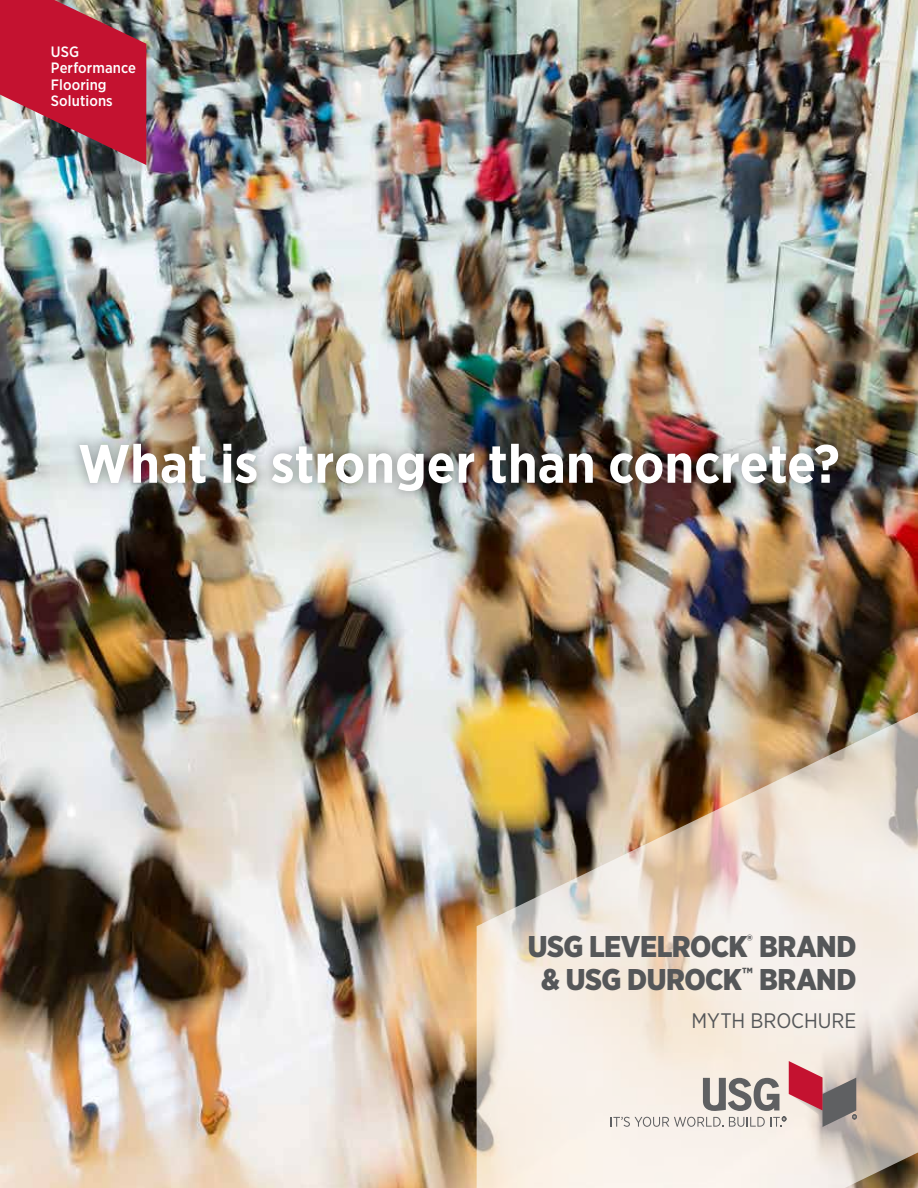
<style>
.page{position:relative;width:918px;height:1188px;background:#fff}
.page>*{position:absolute;margin:0;border:0;box-sizing:border-box;transform-origin:0 0}
.t1{font:700 54px "Gotham Narrow";color:#fff}
.t2{font:900 30px/33px "Gotham Narrow";letter-spacing:-.02em;color:#555759;text-align:center}
.t3{font:21px "Gotham Narrow";color:#555759}
.t4{font:500 15px/16.5px "Gotham Narrow";letter-spacing:.01em;color:#fff}
</style>
<div class="page">
<img style="left:0;top:0;width:918px;height:1188px">
<img style="left:477px;top:710px;width:441px;height:478px">
<div style="left:67px;top:431px;width:784px;height:72px;background:#000;opacity:.3"></div>
<svg style="left:611px;top:1061px;width:245px;height:66px;background:#d4c1bd"></svg>
<svg style="left:0;top:0;width:146px;height:165px;background:#b43a4e"></svg>
<p class="t4" style="left:51px;top:43px;width:87px">USG<br>Performance<br>Flooring<br>Solutions</p>
<h1 class="t1" style="left:78px;top:429px;width:763px">What is stronger than concrete?</h1>
<p class="t2" style="left:528px;top:930px;width:330px">USG LEVELROCK<sup>®</sup> BRAND &amp; USG DUROCK<sup>™</sup> BRAND</p>
<p class="t3" style="left:691px;top:1007px;width:167px">MYTH BROCHURE</p>
</div>
